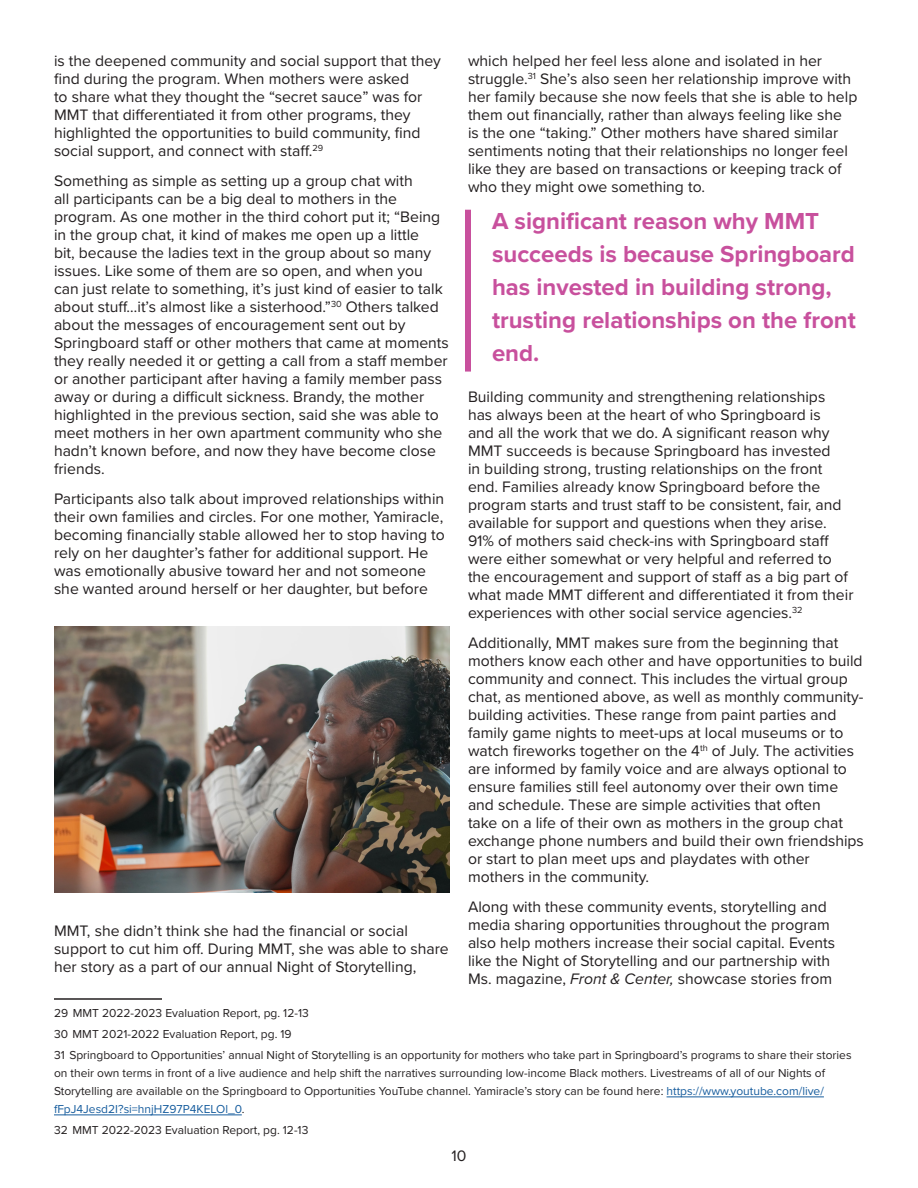
<style>
.page{position:relative;width:918px;height:1188px;background:#fff}
.page>*{position:absolute;margin:0;border:0;box-sizing:border-box;transform-origin:0 0}
.t1{font:700 24px/33px "Proxima Nova";color:#c8509d}
.STO_Body{font:15.75px/18px "Proxima Nova";color:#231f20}
.Springboard_Footnote{font:12px/18px "Proxima Nova";color:#231f20}
.s1{font-style:italic}
.s2{color:#175d9e}
</style>
<div class="page">
<hr style="left:54px;top:998px;width:108px;height:2px;background:#231f20">
<hr style="left:667px;top:1097px;width:157px;height:1px;background:#175d9e">
<hr style="left:54px;top:1115px;width:188px;height:1px;background:#175d9e">
<div style="left:465px;top:210px;width:6px;height:162px;background:#c8509d"></div>
<img style="left:54px;top:626px;width:396px;height:267px">
<p class="STO_Body" style="left:468px;top:52px;width:391px">which helped her feel less alone and isolated in her struggle.<sup>31</sup> She’s also seen her relationship improve with her family because she now feels that she is able to help them out financially, rather than always feeling like she<br>is the one “taking.” Other mothers have shared similar sentiments noting that their relationships no longer feel like they are based on transactions or keeping track of who they might owe something to.</p>
<p class="STO_Body" style="left:54px;top:52px;width:389px">is the deepened community and social support that they find during the program. When mothers were asked<br>to share what they thought the “secret sauce” was for MMT that differentiated it from other programs, they highlighted the opportunities to build community, find social support, and connect with staff.<sup>29</sup></p>
<p class="STO_Body" style="left:54px;top:172px;width:396px">Something as simple as setting up a group chat with<br>all participants can be a big deal to mothers in the program. As one mother in the third cohort put it; “Being in the group chat, it kind of makes me open up a little<br>bit, because the ladies text in the group about so many issues. Like some of them are so open, and when you can just relate to something, it’s just kind of easier to talk about stuff…it’s almost like a sisterhood.”<sup>30</sup> Others talked about the messages of encouragement sent out by Springboard staff or other mothers that came at moments they really needed it or getting a call from a staff member or another participant after having a family member pass away or during a difficult sickness. Brandy, the mother highlighted in the previous section, said she was able to meet mothers in her own apartment community who she hadn’t known before, and now they have become close friends.</p>
<p class="STO_Body" style="left:54px;top:490px;width:392px">Participants also talk about improved relationships within their own families and circles. For one mother, Yamiracle, becoming financially stable allowed her to stop having to rely on her daughter’s father for additional support. He was emotionally abusive toward her and not someone she wanted around herself or her daughter, but before</p>
<p class="t1" style="left:492px;top:204px;width:365px">A significant reason why MMT succeeds is because Springboard has invested in building strong, trusting relationships on the front end.</p>
<p class="STO_Body" style="left:468px;top:388px;width:387px">Building community and strengthening relationships has always been at the heart of who Springboard is<br>and all the work that we do. A significant reason why MMT succeeds is because Springboard has invested<br>in building strong, trusting relationships on the front end. Families already know Springboard before the program starts and trust staff to be consistent, fair, and available for support and questions when they arise.<br>91% of mothers said check-ins with Springboard staff were either somewhat or very helpful and referred to the encouragement and support of staff as a big part of what made MMT different and differentiated it from their experiences with other social service agencies.<sup>32</sup></p>
<p class="STO_Body" style="left:468px;top:634px;width:397px">Additionally, MMT makes sure from the beginning that mothers know each other and have opportunities to build community and connect. This includes the virtual group chat, as mentioned above, as well as monthly community&shy;building activities. These range from paint parties and family game nights to meet-ups at local museums or to watch fireworks together on the 4<sup>th</sup> of July. The activities are informed by family voice and are always optional to ensure families still feel autonomy over their own time and schedule. These are simple activities that often<br>take on a life of their own as mothers in the group chat exchange phone numbers and build their own friendships or start to plan meet ups and playdates with other mothers in the community.</p>
<p class="STO_Body" style="left:468px;top:898px;width:369px">Along with these community events, storytelling and media sharing opportunities throughout the program also help mothers increase their social capital. Events like the Night of Storytelling and our partnership with Ms. magazine, <span class="s1">Front &amp; Center,</span> showcase stories from</p>
<p class="STO_Body" style="left:54px;top:922px;width:396px">MMT, she didn’t think she had the financial or social support to cut him off. During MMT, she was able to share her story as a part of our annual Night of Storytelling,</p>
<p class="Springboard_Footnote" style="left:54px;top:1003px;width:256px">29 MMT 2022-2023 Evaluation Report, pg. 12-13</p>
<p class="Springboard_Footnote" style="left:54px;top:1024px;width:239px">30 MMT 2021-2022 Evaluation Report, pg. 19</p>
<p class="Springboard_Footnote" style="left:54px;top:1045px;width:799px">31 Springboard to Opportunities’ annual Night of Storytelling is an opportunity for mothers who take part in Springboard’s programs to share their stories on their own terms in front of a live audience and help shift the narratives surrounding low-income Black mothers. Livestreams of all of our Nights of Storytelling are available on the Springboard to Opportunities YouTube channel. Yamiracle’s story can be found here: <span class="s2">https://www.youtube.com/live/ fFpJ4Jesd2I?si=hnjHZ97P4KELOl_0</span>.</p>
<p class="Springboard_Footnote" style="left:54px;top:1120px;width:256px">32 MMT 2022-2023 Evaluation Report, pg. 12-13</p>
<p class="STO_Body" style="left:452px;top:1147px;width:16px">10</p>
</div>
